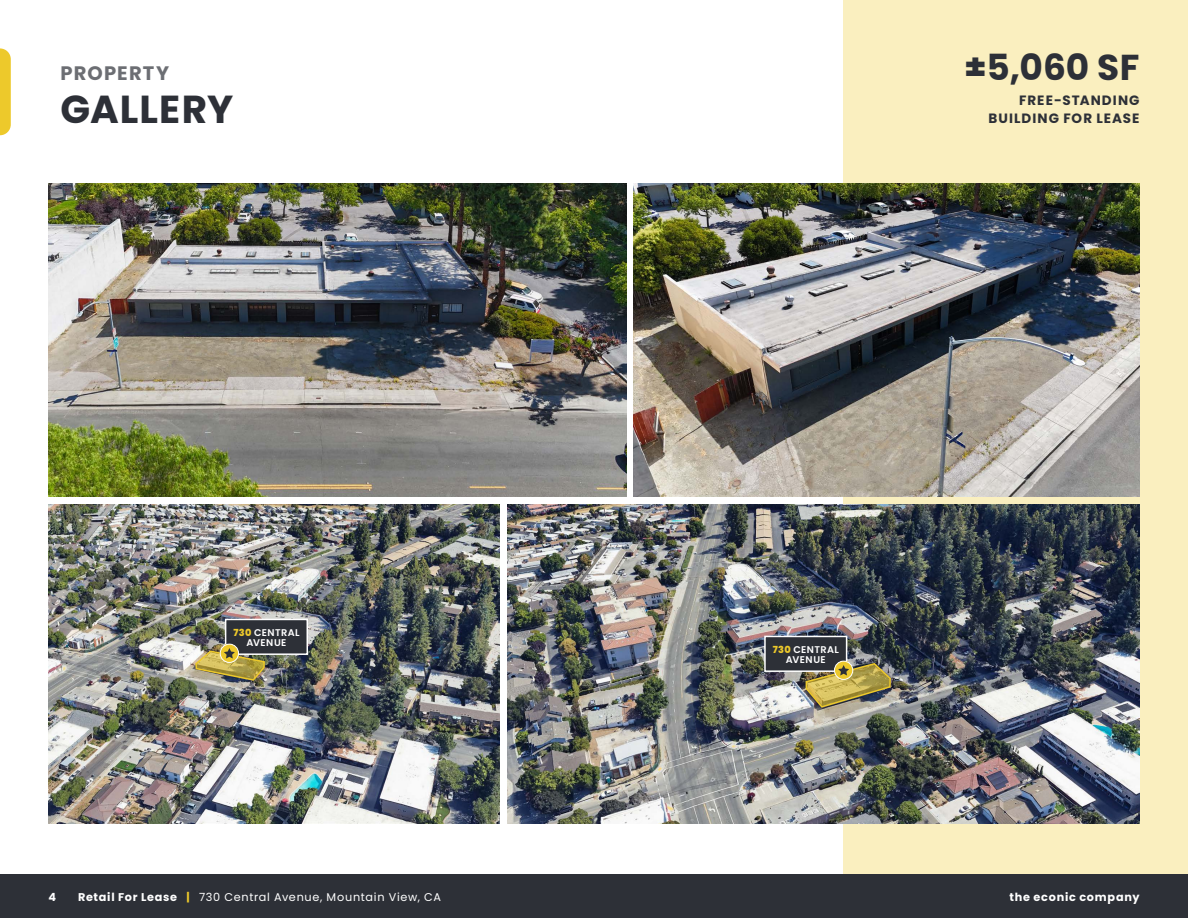
<style>
.page{position:relative;width:1188px;height:918px;background:#fff}
.page>*{position:absolute;margin:0;border:0;box-sizing:border-box;transform-origin:0 0}
.t1{font:700 39px "Poppins";letter-spacing:.025em;color:#2d3037}
.t2{font:700 36px "Poppins";color:#2d3037}
.t3{font:700 19.5px "Poppins";letter-spacing:.055em;color:#6c6e73}
.t4{font:700 13.5px/18px "Poppins";letter-spacing:.08em;color:#2d3037;text-align:right}
.t5{font:11.25px "Poppins";letter-spacing:.065em;color:#fff}
.t6{font:700 11.25px "Poppins";letter-spacing:.065em;color:#fff}
.t7{font:600 9.75px/9.8px "Poppins";letter-spacing:.04em;color:#fff;text-align:center}
.s1{font-weight:800;color:#edc92b}
.s2{font-weight:700}
.s3{font-weight:700;color:#edc92b}
</style>
<div class="page">
<div style="left:843px;top:0;width:345px;height:918px;background:#faefbf"></div>
<img style="left:48px;top:504px;width:452px;height:319px">
<img style="left:634px;top:184px;width:506px;height:312px">
<img style="left:48px;top:184px;width:578px;height:312px">
<img style="left:507px;top:504px;width:633px;height:320px">
<div style="left:0;top:874px;width:1188px;height:44px;background:#2d3037"></div>
<svg style="left:0;top:48px;width:11px;height:87px"></svg>
<img style="left:763px;top:635px;width:129px;height:74px">
<img style="left:194px;top:618px;width:115px;height:64px">
<p class="t3" style="left:60px;top:62px;width:110px">PROPERTY</p>
<p class="t1" style="left:60px;top:87px;width:175px">GALLERY</p>
<p class="t7" style="left:233px;top:628px;width:68px"><span class="s1">730</span> CENTRAL<br>AVENUE</p>
<p class="t2" style="left:964px;top:47px;width:177px">±5,060 SF</p>
<p class="t4" style="left:989px;top:91px;width:152px">FREE-STANDING<br>BUILDING FOR LEASE</p>
<p class="t7" style="left:773px;top:645px;width:68px"><span class="s1">730</span> CENTRAL<br>AVENUE</p>
<p class="t6" style="left:48px;top:890px;width:9px">4</p>
<p class="t5" style="left:78px;top:890px;width:364px"><span class="s2">Retail For Lease</span> <span class="s3">|</span> 730 Central Avenue, Mountain View, CA</p>
<p class="t6" style="left:1009px;top:890px;width:132px">the econic company</p>
</div>
